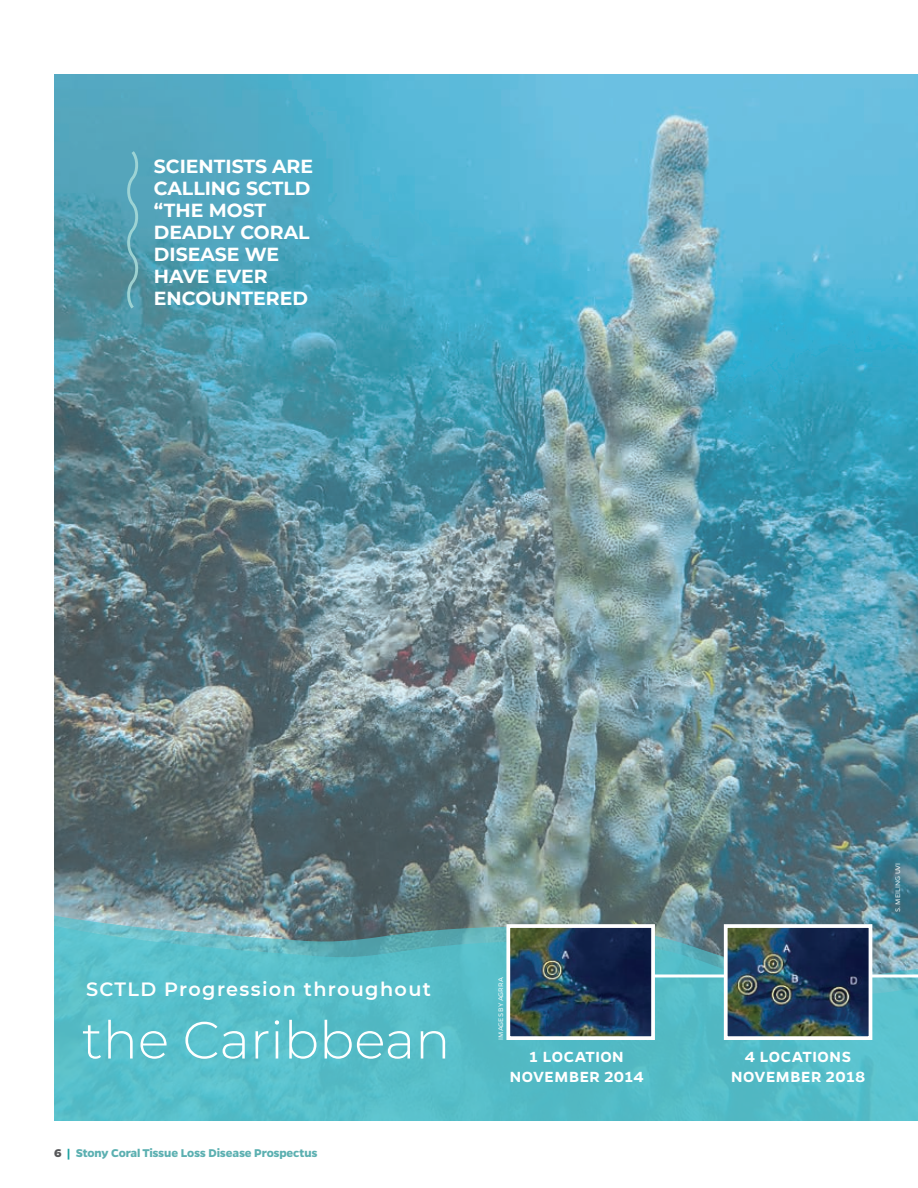
<style>
.page{position:relative;width:918px;height:1188px;background:#fff}
.page>*{position:absolute;margin:0;border:0;box-sizing:border-box;transform-origin:0 0}
.t1{font:300 52.2px "Montserrat";color:#fff}
.t2{font:600 19.2px "Montserrat";letter-spacing:.07em;color:#fff}
.t3{font:700 18.9px/22px "Montserrat";color:#fff}
.t4{font:600 16.65px/20px "Gentona";letter-spacing:.035em;color:#fff;text-align:center}
.t5{font:700 12.75px "Gentona";letter-spacing:-.015em;color:#5cb0b1}
.t6{font:7.5px "Gentona";color:#fff}
.s1{font-weight:800;color:#57585a}
.s2{color:#21a3a2}
</style>
<div class="page">
<img style="left:54px;top:74px;width:864px;height:1046px">
<svg style="left:126px;top:151px;width:14px;height:158px;background:#62a8b8"></svg>
<hr style="left:639px;top:974px;width:279px;height:3px;background:#fff">
<img style="left:729px;top:929px;width:138px;height:106px">
<div style="left:724px;top:924px;width:148px;height:116px;border:4px solid #fff"></div>
<img style="left:511px;top:929px;width:139px;height:106px">
<div style="left:506px;top:924px;width:149px;height:116px;border:4px solid #fff"></div>
<p class="t3" style="left:154px;top:154px;width:161px">SCIENTISTS ARE<br>CALLING SCTLD “THE MOST<br>DEADLY CORAL<br>DISEASE WE<br>HAVE EVER<br>ENCOUNTERED</p>
<p class="t2" style="left:86px;top:976px;width:346px">SCTLD Progression throughout</p>
<h1 class="t1" style="left:82px;top:1005px;width:370px">the Caribbean</h1>
<p class="t5" style="left:54px;top:1146px;width:265px"><span class="s1">6</span> <span class="s2">|</span> Stony Coral Tissue Loss Disease Prospectus</p>
<p class="t6" style="left:497px;top:1040px;width:64px;rotate:-90deg">IMAGES BY AGRRA</p>
<p class="t4" style="left:510px;top:1047px;width:136px">1 LOCATION<br>NOVEMBER 2014</p>
<p class="t6" style="left:894px;top:912px;width:51px;rotate:-90deg">S. MEILING UVI</p>
<p class="t4" style="left:731px;top:1047px;width:135px">4 LOCATIONS<br>NOVEMBER 2018</p>
</div>
